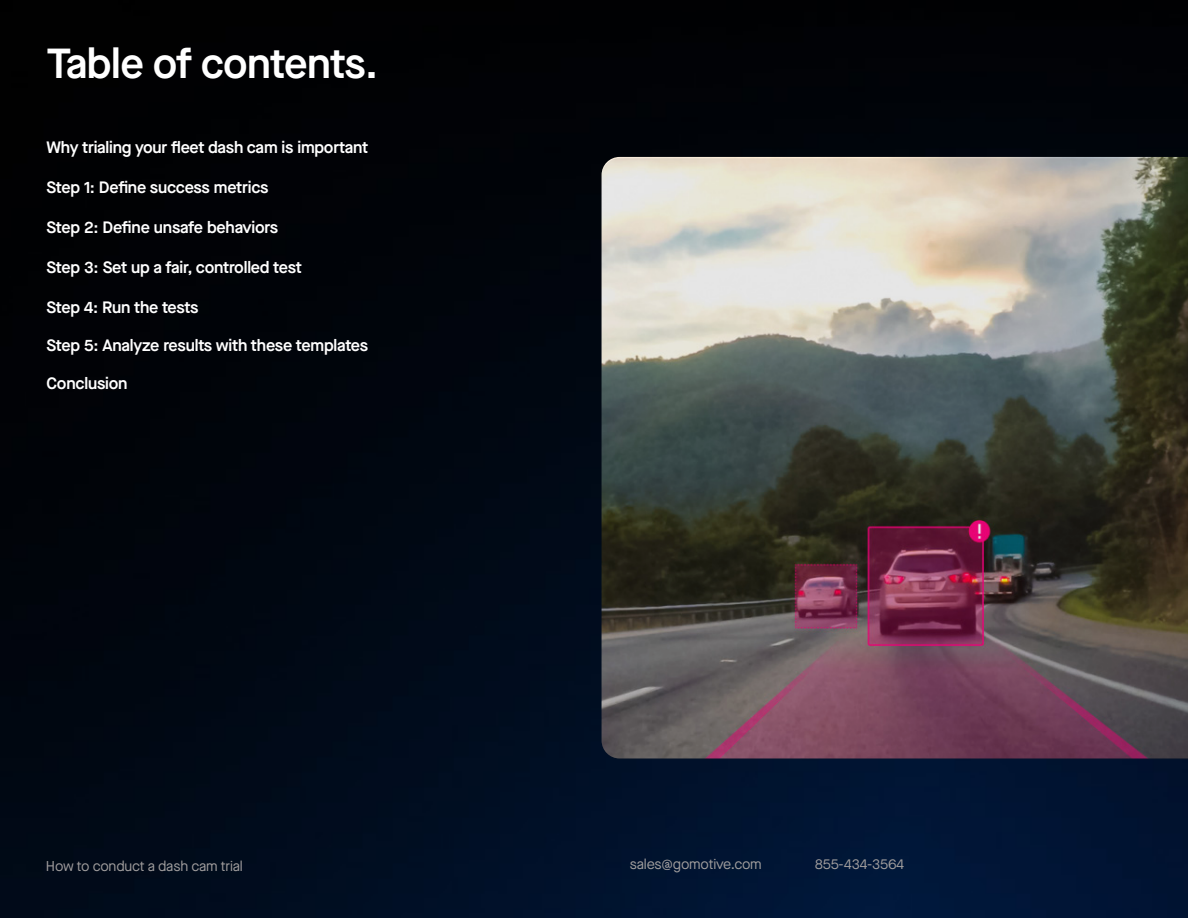
<style>
.page{position:relative;width:1188px;height:918px;background:#fff}
.page>*{position:absolute;margin:0;border:0;box-sizing:border-box;transform-origin:0 0}
.Header_2{font:600 42px "Maison Neue";letter-spacing:-.02em;color:#fff}
.Level_1{font:600 16.5px "Maison Neue";letter-spacing:-.01em;color:#fff}
.Footer__Contact{font:14.25px "Maison Neue";letter-spacing:-.01em;color:#a19e9e}
</style>
<div class="page">
<img style="left:0;top:0;width:1188px;height:918px">
<img style="left:602px;top:158px;width:586px;height:602px">
<p class="Header_2" style="left:46px;top:34px;width:333px">Table of contents.</p>
<p class="Level_1" style="left:46px;top:136px;width:323px">Why trialing your fleet dash cam is important</p>
<p class="Level_1" style="left:46px;top:176px;width:224px">Step 1: Define success metrics</p>
<p class="Level_1" style="left:46px;top:216px;width:233px">Step 2: Define unsafe behaviors</p>
<p class="Level_1" style="left:46px;top:256px;width:257px">Step 3: Set up a fair, controlled test</p>
<p class="Level_1" style="left:46px;top:296px;width:154px">Step 4: Run the tests</p>
<p class="Level_1" style="left:46px;top:334px;width:323px">Step 5: Analyze results with these templates</p>
<p class="Level_1" style="left:46px;top:372px;width:83px">Conclusion</p>
<p class="Footer__Contact" style="left:46px;top:857px;width:198px">How to conduct a dash cam trial</p>
<p class="Footer__Contact" style="left:630px;top:855px;width:133px">sales@gomotive.com</p>
<p class="Footer__Contact" style="left:815px;top:855px;width:90px">855-434-3564</p>
</div>
